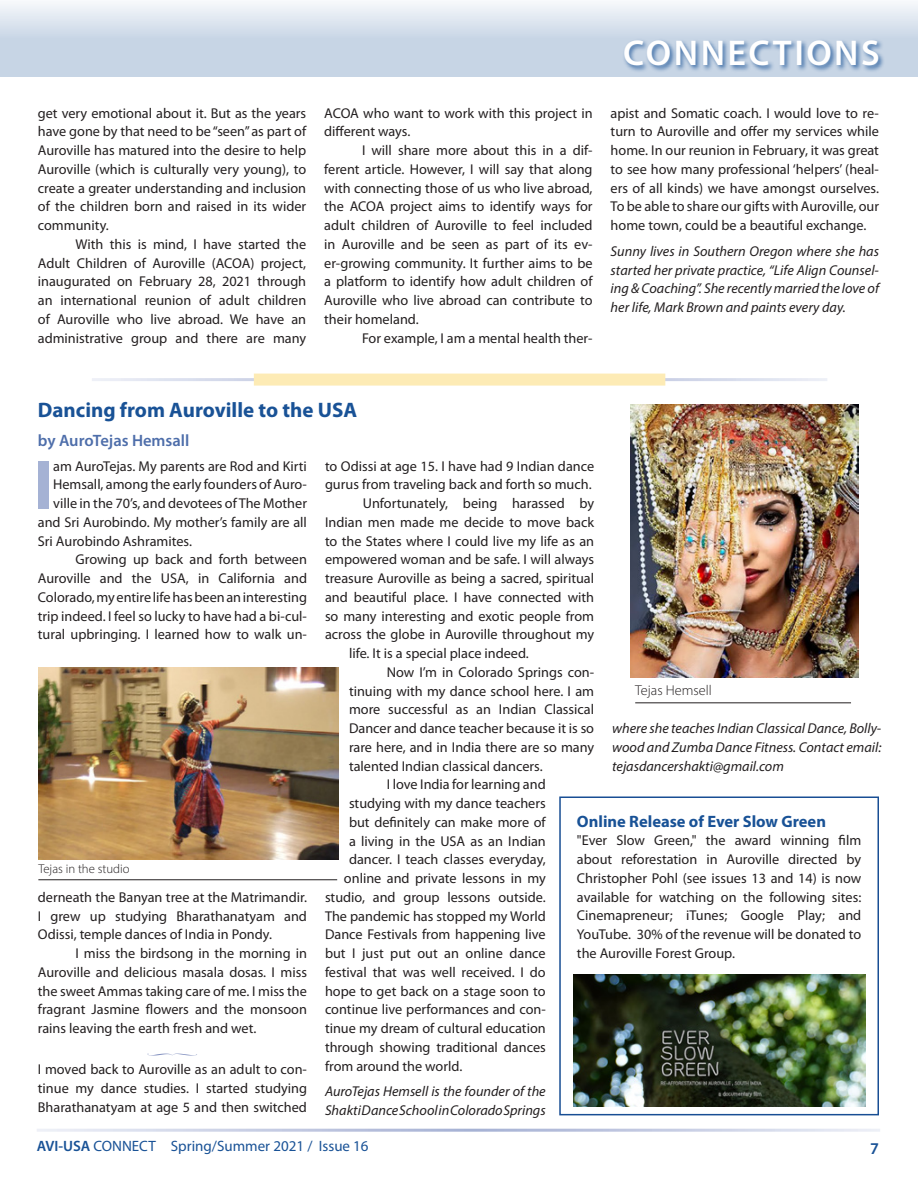
<style>
.page{position:relative;width:918px;height:1188px;background:#fff}
.page>*{position:absolute;margin:0;border:0;box-sizing:border-box;transform-origin:0 0}
._1st_paragraph{font:700 69.9px "Myriad Pro";color:#a5b2d4}
.main_head{font:600 36px "Myriad Pro";letter-spacing:.07em;color:#fff}
.head_to_article{font:700 21px "Myriad Pro";color:#195296}
.sub_hd{font:700 16.5px "Myriad Pro";color:#195296}
.author{font:600 16.5px "Myriad Pro";color:#4e6eaa}
.t1{font:600 16.5px "Myriad Pro";color:#195296}
.t2{font:15px "Myriad Pro";color:#195296}
.text{font:14.25px/18.8px "Myriad Pro";color:#231f20;text-align:justify}
._1st_par_italic_text{font:italic 14.25px/18.8px "Myriad Pro";color:#231f20;text-align:justify}
._1st_paragraph_copy{font:14.25px/18.8px "Myriad Pro";color:#231f20;text-align:justify}
._1st_paragraph_sub_p{font:14.25px/18.8px "Myriad Pro";color:#231f20}
._1st_paragraph-2{font:14.25px "Myriad Pro";color:#231f20}
.t3{font:300 14.25px "Myriad Pro";color:#231f20}
.t4{font:300 12.75px "Myriad Pro";color:#231f20}
.s1{font-weight:600}
</style>
<div class="page">
<div style="left:0;top:0;width:918px;height:77px;background:linear-gradient(to bottom,#ecf1f6,#baccdf)"></div>
<div style="left:622px;top:38px;width:263px;height:34px;background:#195296;opacity:.75"></div>
<div style="left:254px;top:374px;width:411px;height:12px;background:#fdebb5"></div>
<img style="left:630px;top:404px;width:228px;height:273px">
<hr style="left:635px;top:703px;width:216px;height:1px;background:#231f20">
<div style="left:559px;top:796px;width:320px;height:319px;border:2px solid #184e94"></div>
<img style="left:38px;top:668px;width:300px;height:192px">
<hr style="left:38px;top:880px;width:299px;height:1px;background:#231f20">
<img style="left:574px;top:974px;width:291px;height:133px">
<p class="text" style="left:38px;top:103px;width:270px">get very emotional about it. But as the years have gone by that need to be “seen” as part of Auroville has matured into the desire to help Auroville (which is culturally very young), to create a greater understanding and inclusion of the children born and raised in its wider community.</p>
<p class="text" style="left:38px;top:234px;width:270px;text-indent:38px">With this is mind, I have started the Adult Children of Auroville (ACOA) project, inaugurated on February 28, 2021 through an international reunion of adult children of Auroville who live abroad. We have an administrative group and there are many</p>
<p class="text" style="left:324px;top:103px;width:270px">ACOA who want to work with this project in different ways.</p>
<p class="text" style="left:324px;top:141px;width:270px;text-indent:38px">I will share more about this in a dif&shy;ferent article. However, I will say that along with connecting those of us who live abroad, the ACOA project aims to identify ways for adult children of Auroville to feel included in Auroville and be seen as part of its ev&shy;er-growing community. It further aims to be a platform to identify how adult children of Auroville who live abroad can contribute to their homeland.</p>
<p class="text" style="left:362px;top:328px;width:232px">For example, I am a mental health ther-</p>
<p class="main_head" style="left:623px;top:30px;width:258px">CONNECTIONS</p>
<p class="text" style="left:611px;top:103px;width:270px">apist and Somatic coach. I would love to re&shy;turn to Auroville and offer my services while home. In our reunion in February, it was great to see how many professional ‘helpers’ (heal&shy;ers of all kinds) we have amongst ourselves.<br>To be able to share our gifts with Auroville, our home town, could be a beautiful exchange.</p>
<p class="_1st_par_italic_text" style="left:611px;top:241px;width:270px">Sunny lives in Southern Oregon where she has started her private practice, “Life Align Counsel&shy;ing &amp; Coaching”. She recently married the love of her life, Mark Brown and paints every day.</p>
<p class="head_to_article" style="left:38px;top:396px;width:321px">Dancing from Auroville to the USA</p>
<p class="author" style="left:38px;top:430px;width:153px">by AuroTejas Hemsall</p>
<p class="_1st_paragraph" style="left:33px;top:439px;width:21px">I</p>
<p class="_1st_paragraph-2" style="left:53px;top:457px;width:255px">am AuroTejas. My parents are Rod and Kirti</p>
<p class="_1st_paragraph_sub_p" style="left:325px;top:456px;width:271px">to Odissi at age 15. I have had 9 Indian dance gurus from traveling back and forth so much.</p>
<p class="text" style="left:363px;top:494px;width:233px">Unfortunately, being harassed by</p>
<p class="text" style="left:325px;top:513px;width:271px">Indian men made me decide to move back</p>
<p class="text" style="left:325px;top:531px;width:271px">to the States where I could live my life as an</p>
<p class="text" style="left:325px;top:550px;width:271px">empowered woman and be safe. I will always</p>
<p class="text" style="left:325px;top:569px;width:271px">treasure Auroville as being a sacred, spiritual</p>
<p class="text" style="left:325px;top:588px;width:271px">and beautiful place. I have connected with</p>
<p class="text" style="left:325px;top:606px;width:271px">so many interesting and exotic people from</p>
<p class="text" style="left:325px;top:625px;width:271px">across the globe in Auroville throughout my</p>
<p class="text" style="left:349px;top:644px;width:181px">life. It is a special place indeed.</p>
<p class="text" style="left:349px;top:663px;width:247px;text-indent:38px">Now I’m in Colorado Springs con&shy;tinuing with my dance school here. I am more successful as an Indian Classical Dancer and dance teacher because it is so rare here, and in India there are so many talented Indian classical dancers.</p>
<p class="text" style="left:387px;top:775px;width:160px">I love India for learning and</p>
<p class="text" style="left:349px;top:794px;width:198px">studying with my dance teachers</p>
<p class="text" style="left:349px;top:813px;width:198px">but definitely can make more of</p>
<p class="text" style="left:349px;top:831px;width:198px">a living in the USA as an Indian</p>
<p class="text" style="left:349px;top:850px;width:198px">dancer. I teach classes everyday,</p>
<p class="text" style="left:344px;top:869px;width:203px">online and private lessons in my</p>
<p class="text" style="left:325px;top:888px;width:222px">studio, and group lessons outside.</p>
<p class="text" style="left:325px;top:906px;width:222px">The pandemic has stopped my World</p>
<p class="text" style="left:325px;top:925px;width:222px">Dance Festivals from happening live</p>
<p class="text" style="left:325px;top:944px;width:222px">but I just put out an online dance</p>
<p class="text" style="left:325px;top:963px;width:222px">festival that was well received. I do</p>
<p class="text" style="left:325px;top:981px;width:222px">hope to get back on a stage soon to</p>
<p class="text" style="left:325px;top:1000px;width:222px">continue live performances and con-</p>
<p class="text" style="left:325px;top:1019px;width:222px">tinue my dream of cultural education</p>
<p class="text" style="left:325px;top:1038px;width:222px">through showing traditional dances</p>
<p class="text" style="left:325px;top:1056px;width:139px">from around the world.</p>
<p class="_1st_par_italic_text" style="left:325px;top:1082px;width:222px">AuroTejas Hemsell is the founder of the<br>Shakti Dance School in Colorado Springs</p>
<p class="_1st_paragraph-2" style="left:53px;top:476px;width:255px">Hemsall, among the early founders of Auro-</p>
<p class="_1st_paragraph-2" style="left:53px;top:495px;width:255px">ville in the 70’s, and devotees of The Mother</p>
<p class="_1st_paragraph-2" style="left:38px;top:513px;width:271px">and Sri Aurobindo. My mother’s family are all</p>
<p class="_1st_paragraph-2" style="left:38px;top:532px;width:156px">Sri Aurobindo Ashramites.</p>
<p class="text" style="left:38px;top:550px;width:271px;text-indent:38px">Growing up back and forth between Auroville and the USA, in California and Colorado, my entire life has been an interesting trip indeed. I feel so lucky to have had a bi-cul&shy;tural upbringing. I learned how to walk un-</p>
<p class="t3" style="left:635px;top:682px;width:78px">Tejas Hemsell</p>
<p class="_1st_par_italic_text" style="left:612px;top:719px;width:271px">where she teaches Indian Classical Dance, Bolly&shy;wood and Zumba Dance Fitness. Contact email: tejasdancershakti@gmail.com</p>
<p class="sub_hd" style="left:577px;top:810px;width:251px">Online Release of Ever Slow Green</p>
<p class="_1st_paragraph_copy" style="left:577px;top:831px;width:286px">"Ever Slow Green," the award winning film about reforestation in Auroville directed by Christopher Pohl (see issues 13 and 14) is now available for watching on the following sites:<br>Cinemapreneur; iTunes; Google Play; and YouTube. 30% of the revenue will be donated to the Auroville Forest Group.</p>
<p class="t4" style="left:38px;top:861px;width:93px">Tejas in the studio</p>
<p class="text" style="left:38px;top:888px;width:271px">derneath the Banyan tree at the Matrimandir.<br>I grew up studying Bharathanatyam and Odissi, temple dances of India in Pondy.</p>
<p class="text" style="left:38px;top:944px;width:271px;text-indent:38px">I miss the birdsong in the morning in Auroville and delicious masala dosas. I miss the sweet Ammas taking care of me. I miss the fragrant Jasmine flowers and the monsoon rains leaving the earth fresh and wet.</p>
<p class="_1st_paragraph_sub_p" style="left:38px;top:1060px;width:271px">I moved back to Auroville as an adult to con-</p>
<p class="_1st_paragraph_sub_p" style="left:38px;top:1079px;width:271px">tinue my dance studies. I started studying<br>Bharathanatyam at age 5 and then switched</p>
<p class="t2" style="left:37px;top:1137px;width:333px"><span class="s1">AVI-USA</span> CONNECT Spring/Summer 2021 / Issue 16</p>
<p class="t1" style="left:870px;top:1138px;width:10px">7</p>
</div>
